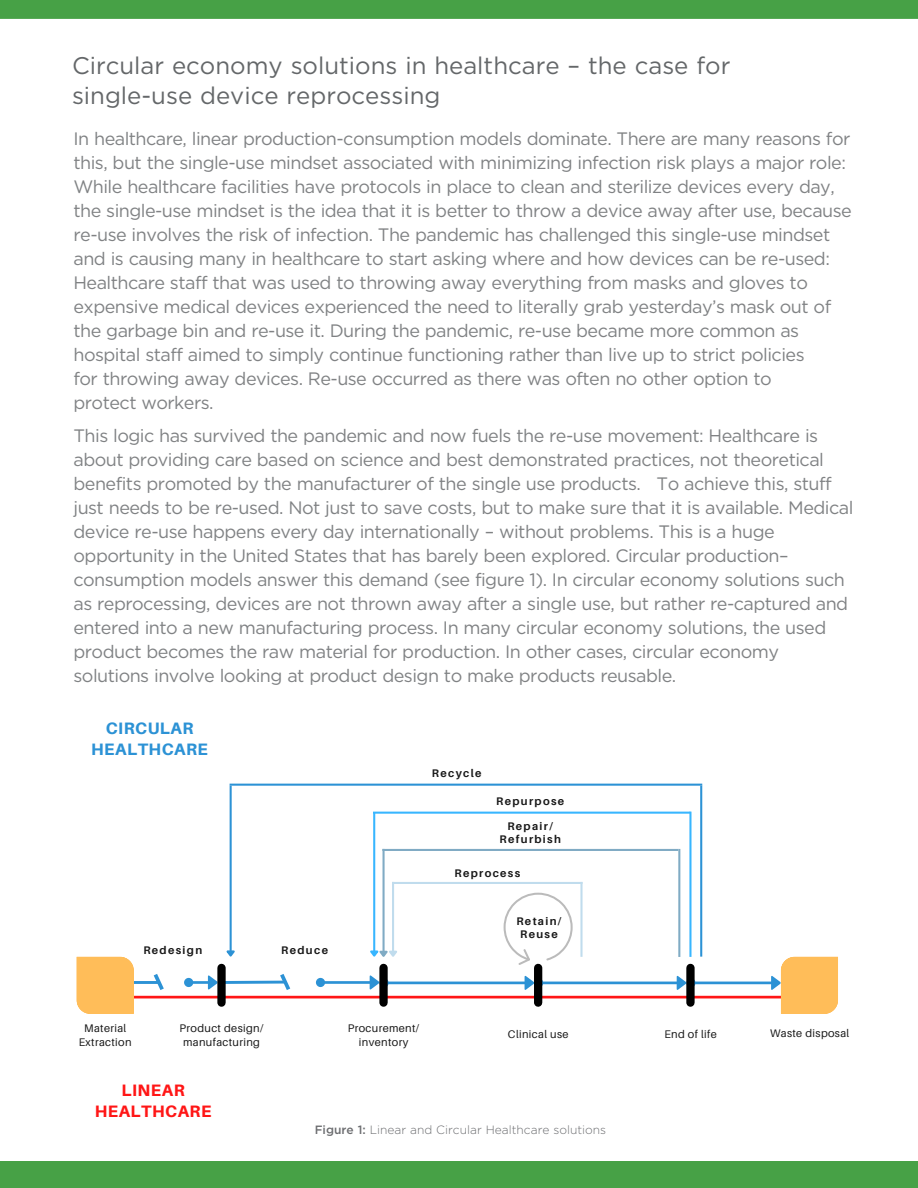
<style>
.page{position:relative;width:918px;height:1188px;background:#fff}
.page>*{position:absolute;margin:0;border:0;box-sizing:border-box;transform-origin:0 0}
.Chart_Head{font:24px/30px "Gotham";color:#646769}
.Chart_Head-2{font:18px/24px "Gotham";letter-spacing:-.03em;color:#808284}
.t1{font:800 16.5px/21.5px "Aileron";letter-spacing:.03em;color:#2c92d5;text-align:center}
.t2{font:800 16.5px/21.5px "Aileron";letter-spacing:.03em;color:#ff1616;text-align:center}
.Chart_Head-3{font:300 12px "Gotham";color:#6c6d70}
.t3{font:11.1px/14.1px "Aileron";letter-spacing:.03em;color:#191919;text-align:center}
.t4{font:700 11.1px/12.9px "Aileron";letter-spacing:.12em;color:#191919;text-align:center}
.s1{font-weight:500}
</style>
<div class="page">
<div style="left:0;top:0;width:918px;height:19px;background:#47a146"></div>
<div style="left:0;top:1161px;width:918px;height:27px;background:#47a146"></div>
<svg style="left:76px;top:783px;width:627px;height:220px"></svg>
<hr style="left:230px;top:784px;width:472px;height:2px;background:#2c92d5">
<hr style="left:230px;top:786px;width:2px;height:165px;background:#2c92d5">
<hr style="left:700px;top:786px;width:2px;height:171px;background:#2c92d5">
<hr style="left:373px;top:812px;width:317px;height:2px;background:#38b6ff">
<hr style="left:373px;top:813px;width:2px;height:138px;background:#38b6ff">
<hr style="left:689px;top:812px;width:3px;height:145px;background:#38b6ff">
<hr style="left:382px;top:849px;width:296px;height:2px;background:#80abc4">
<hr style="left:383px;top:849px;width:2px;height:102px;background:#80abc4">
<hr style="left:678px;top:849px;width:2px;height:108px;background:#80abc4">
<hr style="left:392px;top:882px;width:191px;height:2px;background:#c0dced">
<hr style="left:392px;top:882px;width:2px;height:69px;background:#c0dced">
<hr style="left:580px;top:882px;width:3px;height:75px;background:#c0dced">
<svg style="left:77px;top:893px;width:761px;height:121px"></svg>
<p class="Chart_Head" style="left:72px;top:50px;width:660px">Circular economy solutions in healthcare – the case for single-use device reprocessing</p>
<p class="Chart_Head-2" style="left:74px;top:126px;width:780px">In healthcare, linear production-consumption models dominate. There are many reasons for this, but the single-use mindset associated with minimizing infection risk plays a major role:<br>While healthcare facilities have protocols in place to clean and sterilize devices every day, the single-use mindset is the idea that it is better to throw a device away after use, because re-use involves the risk of infection. The pandemic has challenged this single-use mindset and is causing many in healthcare to start asking where and how devices can be re-used:<br>Healthcare staff that was used to throwing away everything from masks and gloves to expensive medical devices experienced the need to literally grab yesterday’s mask out of the garbage bin and re-use it. During the pandemic, re-use became more common as hospital staff aimed to simply continue functioning rather than live up to strict policies<br>for throwing away devices. Re-use occurred as there was often no other option to<br>protect workers.</p>
<p class="Chart_Head-2" style="left:74px;top:423px;width:781px">This logic has survived the pandemic and now fuels the re-use movement: Healthcare is about providing care based on science and best demonstrated practices, not theoretical benefits promoted by the manufacturer of the single use products. To achieve this, stuff just needs to be re-used. Not just to save costs, but to make sure that it is available. Medical device re-use happens every day internationally – without problems. This is a huge opportunity in the United States that has barely been explored. Circular production– consumption models answer this demand (see figure 1). In circular economy solutions such as reprocessing, devices are not thrown away after a single use, but rather re-captured and entered into a new manufacturing process. In many circular economy solutions, the used product becomes the raw material for production. In other cases, circular economy solutions involve looking at product design to make products reusable.</p>
<p class="t1" style="left:91px;top:717px;width:118px">CIRCULAR<br>HEALTHCARE</p>
<p class="t4" style="left:143px;top:944px;width:60px">Redesign</p>
<p class="t4" style="left:281px;top:944px;width:48px">Reduce</p>
<p class="t4" style="left:432px;top:767px;width:51px">Recycle</p>
<p class="t4" style="left:496px;top:795px;width:70px">Repurpose</p>
<p class="t4" style="left:500px;top:820px;width:63px">Repair/<br>Refurbish</p>
<p class="t4" style="left:454px;top:867px;width:67px">Reprocess</p>
<p class="t4" style="left:516px;top:915px;width:47px">Retain/<br>Reuse</p>
<p class="t3" style="left:79px;top:1021px;width:54px">Material<br>Extraction</p>
<p class="t3" style="left:180px;top:1021px;width:85px">Product design/ manufacturing</p>
<p class="t2" style="left:95px;top:1079px;width:118px">LINEAR<br>HEALTHCARE</p>
<p class="t3" style="left:348px;top:1021px;width:73px">Procurement/ inventory</p>
<p class="t3" style="left:508px;top:1027px;width:62px">Clinical use</p>
<p class="Chart_Head-3" style="left:315px;top:1124px;width:293px"><span class="s1">Figure 1:</span> Linear and Circular Healthcare solutions</p>
<p class="t3" style="left:664px;top:1027px;width:54px">End of life</p>
<p class="t3" style="left:770px;top:1026px;width:81px">Waste disposal</p>
</div>
